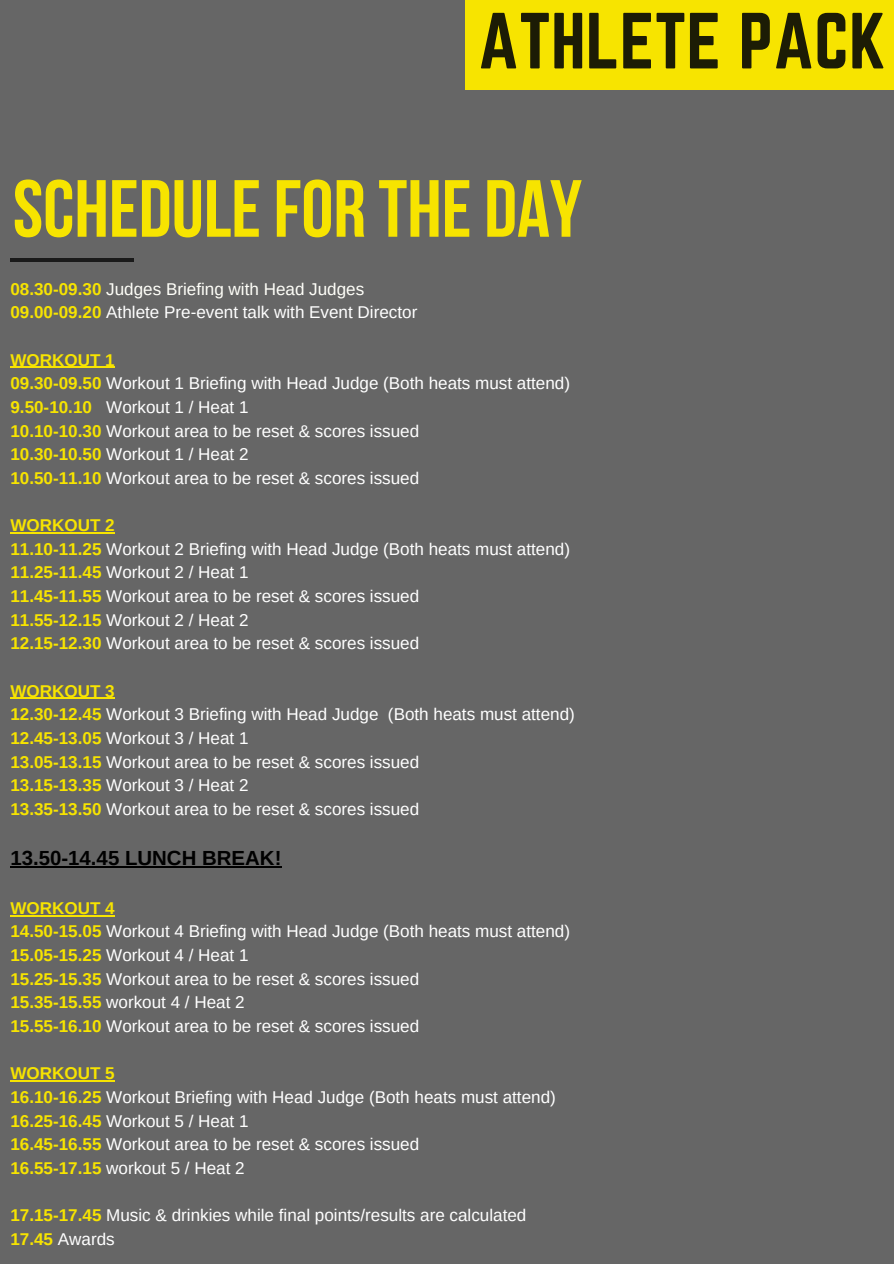
<style>
.page{position:relative;width:894px;height:1264px;background:#fff}
.page>*{position:absolute;margin:0;border:0;box-sizing:border-box;transform-origin:0 0}
.t1{font:700 80.85px "Bebas Neue";color:#f7e400}
.t2{font:69.45px "Norwester";color:#040606}
.t3{font:700 20.4px "Arimo";color:#000}
.t4{font:17.1px "Arimo";color:#fff}
.t5{font:700 17.1px "Arimo";color:#f7e400}
.t6{font:17.1px "Arimo";color:#fffff9}
.s1{font-weight:700;color:#f7e400}
</style>
<div class="page">
<div style="left:0;top:0;width:893px;height:1263px;background:#666"></div>
<div style="left:465px;top:0;width:428px;height:89px;background:#f7e400"></div>
<hr style="left:10px;top:259px;width:123px;height:2px;background:#1a1a1a">
<hr style="left:10px;top:367px;width:105px;height:1px;background:#f7e400">
<hr style="left:10px;top:532px;width:105px;height:1px;background:#f7e400">
<hr style="left:10px;top:697px;width:105px;height:2px;background:#f7e400">
<hr style="left:10px;top:866px;width:271px;height:1px;background:#000">
<hr style="left:10px;top:915px;width:105px;height:1px;background:#f7e400">
<hr style="left:10px;top:1080px;width:105px;height:1px;background:#f7e400">
<h2 class="t2" style="left:478px;top:-1px;width:409px">ATHLETE PACK</h2>
<p class="t1" style="left:13px;top:176px;width:570px">SCHEDULEFOR THE DAY</p>
<h2 class="t6" style="left:10px;top:279px;width:355px"><span class="s1">08.30-09.30</span> Judges Briefing with Head Judges</h2>
<p class="t4" style="left:10px;top:303px;width:408px"><span class="s1">09.00-09.20</span> Athlete Pre-event talk with Event Director</p>
<h1 class="t5" style="left:10px;top:350px;width:106px">WORKOUT 1</h1>
<p class="t4" style="left:10px;top:374px;width:561px"><span class="s1">09.30-09.50</span> Workout 1 Briefing with Head Judge (Both heats must attend)</p>
<p class="t4" style="left:10px;top:397px;width:239px"><span class="s1">9.50-10.10</span> Workout 1 / Heat 1</p>
<p class="t4" style="left:10px;top:421px;width:410px"><span class="s1">10.10-10.30</span> Workout area to be reset &amp; scores issued</p>
<p class="t4" style="left:10px;top:445px;width:239px"><span class="s1">10.30-10.50</span> Workout 1 / Heat 2</p>
<p class="t4" style="left:10px;top:468px;width:410px"><span class="s1">10.50-11.10</span> Workout area to be reset &amp; scores issued</p>
<p class="t5" style="left:10px;top:515px;width:106px">WORKOUT 2</p>
<p class="t4" style="left:10px;top:539px;width:561px"><span class="s1">11.10-11.25</span> Workout 2 Briefing with Head Judge (Both heats must attend)</p>
<p class="t4" style="left:10px;top:563px;width:239px"><span class="s1">11.25-11.45</span> Workout 2 / Heat 1</p>
<p class="t4" style="left:10px;top:586px;width:410px"><span class="s1">11.45-11.55</span> Workout area to be reset &amp; scores issued</p>
<p class="t4" style="left:10px;top:610px;width:239px"><span class="s1">11.55-12.15</span> Workout 2 / Heat 2</p>
<p class="t4" style="left:10px;top:634px;width:410px"><span class="s1">12.15-12.30</span> Workout area to be reset &amp; scores issued</p>
<p class="t5" style="left:10px;top:681px;width:106px">WORKOUT 3</p>
<p class="t4" style="left:10px;top:704px;width:565px"><span class="s1">12.30-12.45</span> Workout 3 Briefing with Head Judge (Both heats must attend)</p>
<p class="t4" style="left:10px;top:728px;width:239px"><span class="s1">12.45-13.05</span> Workout 3 / Heat 1</p>
<p class="t4" style="left:10px;top:752px;width:410px"><span class="s1">13.05-13.15</span> Workout area to be reset &amp; scores issued</p>
<p class="t4" style="left:10px;top:775px;width:239px"><span class="s1">13.15-13.35</span> Workout 3 / Heat 2</p>
<p class="t4" style="left:10px;top:799px;width:410px"><span class="s1">13.35-13.50</span> Workout area to be reset &amp; scores issued</p>
<p class="t3" style="left:10px;top:847px;width:272px">13.50-14.45 LUNCH BREAK!</p>
<p class="t5" style="left:10px;top:898px;width:106px">WORKOUT 4</p>
<p class="t4" style="left:10px;top:922px;width:561px"><span class="s1">14.50-15.05</span> Workout 4 Briefing with Head Judge (Both heats must attend)</p>
<h3 class="t4" style="left:10px;top:945px;width:239px"><span class="s1">15.05-15.25</span> Workout 4 / Heat 1</h3>
<p class="t4" style="left:10px;top:969px;width:410px"><span class="s1">15.25-15.35</span> Workout area to be reset &amp; scores issued</p>
<p class="t4" style="left:10px;top:992px;width:236px"><span class="s1">15.35-15.55</span> workout 4 / Heat 2</p>
<p class="t4" style="left:10px;top:1016px;width:410px"><span class="s1">15.55-16.10</span> Workout area to be reset &amp; scores issued</p>
<p class="t5" style="left:10px;top:1063px;width:106px">WORKOUT 5</p>
<p class="t4" style="left:10px;top:1087px;width:547px"><span class="s1">16.10-16.25</span> Workout Briefing with Head Judge (Both heats must attend)</p>
<p class="t4" style="left:10px;top:1111px;width:239px"><span class="s1">16.25-16.45</span> Workout 5 / Heat 1</p>
<p class="t4" style="left:10px;top:1134px;width:410px"><span class="s1">16.45-16.55</span> Workout area to be reset &amp; scores issued</p>
<p class="t4" style="left:10px;top:1158px;width:236px"><span class="s1">16.55-17.15</span> workout 5 / Heat 2</p>
<p class="t4" style="left:10px;top:1205px;width:517px"><span class="s1">17.15-17.45</span> Music &amp; drinkies while final points/results are calculated</p>
<p class="t4" style="left:10px;top:1229px;width:106px"><span class="s1">17.45</span> Awards</p>
</div>
